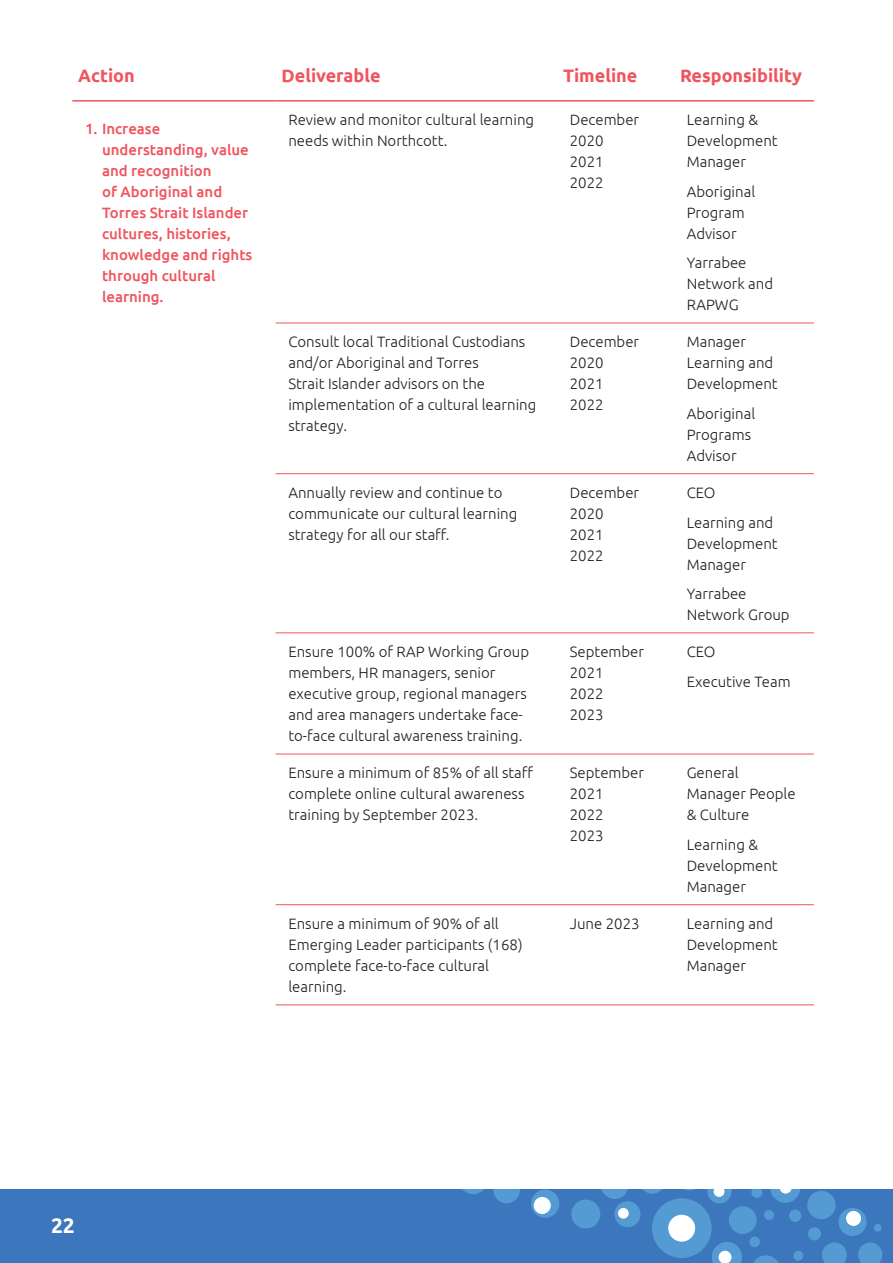
<style>
.page{position:relative;width:893px;height:1263px;background:#fff}
.page>*{position:absolute;margin:0;border:0;box-sizing:border-box;transform-origin:0 0}
.t1{font:700 21px "Ubuntu";color:#fff}
.t2{font:700 18px "Ubuntu";color:#f0545d}
.t3{font:300 15px/21px "Ubuntu";color:#231f20}
.t4{font:500 15px/21px "Ubuntu";color:#f0545d}
</style>
<div class="page">
<svg style="left:0;top:1189px;width:893px;height:74px;background:#3f7abe"></svg>
<div style="left:534px;top:1197px;width:17px;height:17px;background:#fff;border-radius:50%"></div>
<div style="left:618px;top:1208px;width:11px;height:10px;background:#fff;border-radius:50%"></div>
<div style="left:668px;top:1215px;width:27px;height:26px;background:#fff;border-radius:50%"></div>
<div style="left:718px;top:1251px;width:13px;height:12px;background:#fff;border-radius:50%"></div>
<svg style="left:676px;top:1189px;width:56px;height:14px"></svg>
<svg style="left:770px;top:1189px;width:30px;height:14px"></svg>
<div style="left:846px;top:1211px;width:15px;height:15px;background:#fff;border-radius:50%"></div>
<hr style="left:72px;top:100px;width:204px;height:2px;background:#f0545d">
<hr style="left:276px;top:100px;width:281px;height:2px;background:#f0545d">
<hr style="left:557px;top:100px;width:117px;height:2px;background:#f0545d">
<hr style="left:674px;top:100px;width:140px;height:2px;background:#f0545d">
<hr style="left:276px;top:323px;width:281px;height:1px;background:#f0545d">
<hr style="left:557px;top:323px;width:117px;height:1px;background:#f0545d">
<hr style="left:674px;top:323px;width:140px;height:1px;background:#f0545d">
<hr style="left:276px;top:473px;width:281px;height:1px;background:#f0545d">
<hr style="left:557px;top:473px;width:117px;height:1px;background:#f0545d">
<hr style="left:674px;top:473px;width:140px;height:1px;background:#f0545d">
<hr style="left:276px;top:633px;width:281px;height:1px;background:#f0545d">
<hr style="left:557px;top:633px;width:117px;height:1px;background:#f0545d">
<hr style="left:674px;top:633px;width:140px;height:1px;background:#f0545d">
<hr style="left:276px;top:754px;width:281px;height:1px;background:#f0545d">
<hr style="left:557px;top:754px;width:117px;height:1px;background:#f0545d">
<hr style="left:674px;top:754px;width:140px;height:1px;background:#f0545d">
<hr style="left:276px;top:904px;width:281px;height:1px;background:#f0545d">
<hr style="left:557px;top:904px;width:117px;height:1px;background:#f0545d">
<hr style="left:674px;top:904px;width:140px;height:1px;background:#f0545d">
<hr style="left:276px;top:1004px;width:281px;height:1px;background:#f0545d">
<hr style="left:557px;top:1004px;width:117px;height:1px;background:#f0545d">
<hr style="left:674px;top:1004px;width:140px;height:1px;background:#f0545d">
<p class="t2" style="left:78px;top:65px;width:58px">Action</p>
<p class="t2" style="left:282px;top:65px;width:100px">Deliverable</p>
<p class="t2" style="left:563px;top:65px;width:76px">Timeline</p>
<p class="t2" style="left:680px;top:65px;width:124px">Responsibility</p>
<p class="t4" style="left:102px;top:117px;width:152px;text-indent:-17px">1. Increase understanding, value and recognition<br>of Aboriginal and<br>Torres Strait Islander cultures, histories, knowledge and rights through cultural learning.</p>
<p class="t3" style="left:288px;top:109px;width:247px">Review and monitor cultural learning needs within Northcott.</p>
<p class="t3" style="left:570px;top:109px;width:71px">December</p>
<p class="t3" style="left:687px;top:109px;width:92px">Learning &amp;<br>Development<br>Manager</p>
<p class="t3" style="left:687px;top:181px;width:70px">Aboriginal<br>Program<br>Advisor</p>
<p class="t3" style="left:687px;top:252px;width:88px">Yarrabee<br>Network and<br>RAPWG</p>
<p class="t3" style="left:570px;top:130px;width:35px">2020</p>
<p class="t3" style="left:570px;top:151px;width:35px">2021</p>
<p class="t3" style="left:570px;top:172px;width:35px">2022</p>
<p class="t3" style="left:288px;top:331px;width:249px">Consult local Traditional Custodians and/or Aboriginal and Torres<br>Strait Islander advisors on the implementation of a cultural learning strategy.</p>
<p class="t3" style="left:570px;top:331px;width:71px">December</p>
<p class="t3" style="left:570px;top:352px;width:35px">2020</p>
<p class="t3" style="left:570px;top:373px;width:35px">2021</p>
<p class="t3" style="left:570px;top:394px;width:35px">2022</p>
<p class="t3" style="left:288px;top:482px;width:231px">Annually review and continue to communicate our cultural learning strategy for all our staff.</p>
<p class="t3" style="left:570px;top:482px;width:71px">December</p>
<p class="t3" style="left:570px;top:503px;width:35px">2020</p>
<p class="t3" style="left:570px;top:524px;width:35px">2021</p>
<p class="t3" style="left:570px;top:545px;width:35px">2022</p>
<p class="t3" style="left:288px;top:641px;width:242px">Ensure 100% of RAP Working Group members, HR managers, senior executive group, regional managers and area managers undertake face&shy;to-face cultural awareness training.</p>
<p class="t3" style="left:570px;top:641px;width:76px">September</p>
<p class="t3" style="left:570px;top:662px;width:35px">2021</p>
<p class="t3" style="left:570px;top:683px;width:35px">2022</p>
<p class="t3" style="left:570px;top:704px;width:35px">2023</p>
<p class="t3" style="left:288px;top:762px;width:246px">Ensure a minimum of 85% of all staff complete online cultural awareness training by September 2023.</p>
<p class="t3" style="left:570px;top:762px;width:76px">September</p>
<p class="t3" style="left:570px;top:783px;width:35px">2021</p>
<p class="t3" style="left:570px;top:804px;width:35px">2022</p>
<p class="t3" style="left:570px;top:825px;width:35px">2023</p>
<p class="t3" style="left:687px;top:331px;width:92px">Manager<br>Learning and<br>Development</p>
<p class="t3" style="left:687px;top:403px;width:70px">Aboriginal<br>Programs<br>Advisor</p>
<p class="t3" style="left:687px;top:482px;width:30px">CEO</p>
<p class="t3" style="left:687px;top:511px;width:92px">Learning and<br>Development<br>Manager</p>
<p class="t3" style="left:687px;top:583px;width:104px">Yarrabee<br>Network Group</p>
<p class="t3" style="left:687px;top:641px;width:30px">CEO</p>
<p class="t3" style="left:687px;top:670px;width:106px">Executive Team</p>
<p class="t3" style="left:687px;top:762px;width:110px">General<br>Manager People &amp; Culture</p>
<p class="t3" style="left:687px;top:834px;width:92px">Learning &amp;<br>Development<br>Manager</p>
<h1 class="t1" style="left:51px;top:1212px;width:25px">22</h1>
<p class="t3" style="left:288px;top:913px;width:236px">Ensure a minimum of 90% of all<br>Emerging Leader participants (168) complete face-to-face cultural learning.</p>
<p class="t3" style="left:570px;top:913px;width:71px">June 2023</p>
<p class="t3" style="left:687px;top:913px;width:92px">Learning and<br>Development<br>Manager</p>
</div>
